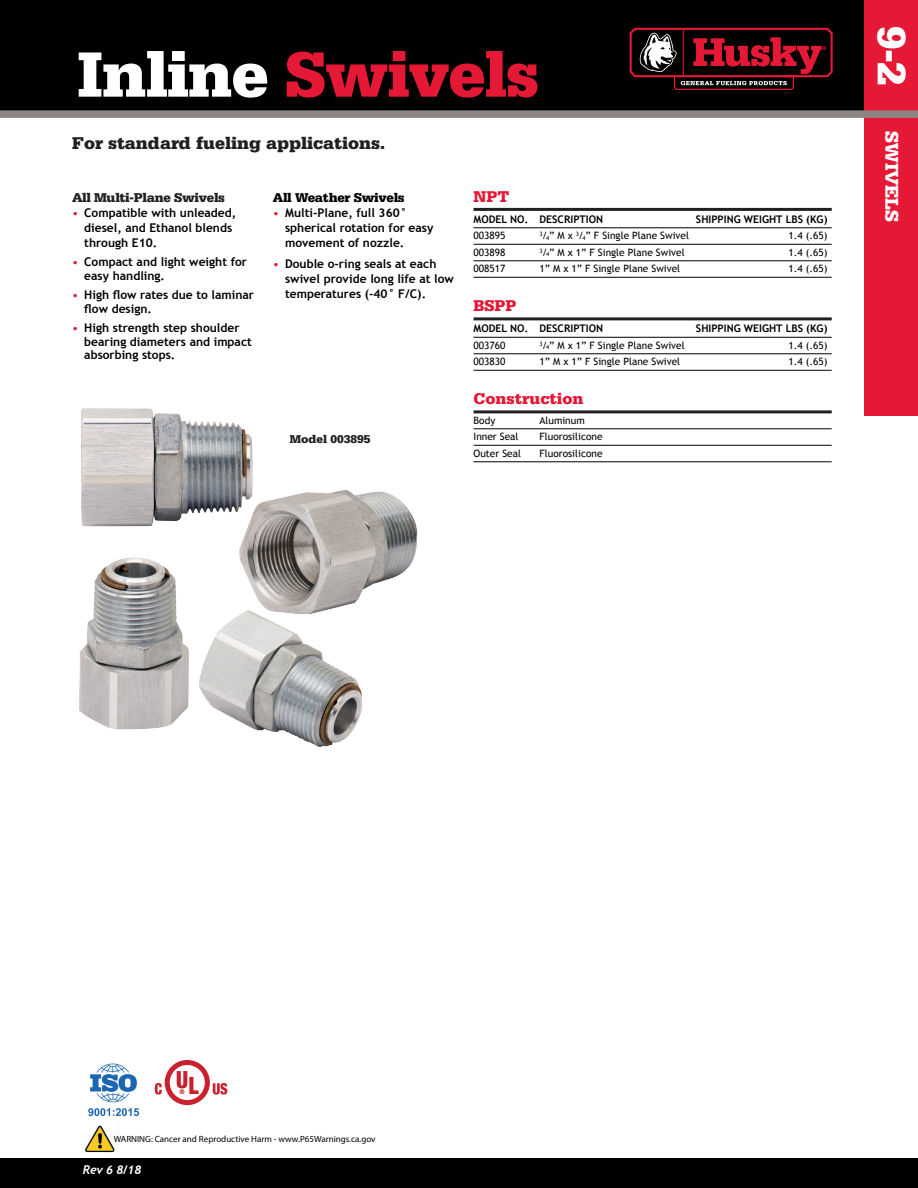
<style>
.page{position:relative;width:918px;height:1188px;background:#fff}
.page>*{position:absolute;margin:0;border:0;box-sizing:border-box;transform-origin:0 0}
.t1{font:900 67.5px "Serifa";letter-spacing:-.02em;color:#e51836}
.t2{font:900 42px "Serifa";color:#fff}
.t3{font:900 19.5px "Serifa";color:#fff}
.t4{font:900 18px "Serifa";color:#231f20}
.tablehead_-_Red{font:900 16.5px "Serifa";color:#e51836}
.Tagline{font:900 13.5px "Serifa";letter-spacing:-.02em;color:#231f20}
.Tagline-2{font:900 13.5px "Serifa";letter-spacing:-.02em;color:#000}
.t5{font:700 12px/15px "Trebuchet MS";color:#000}
.Part_Numbers{font:900 12px "Serifa";color:#231f20}
.Revision{font:italic 700 12px "Trebuchet";color:#fff}
.table1_Head_-_Black{font:700 10.5px "Trebuchet MS";color:#000}
.table_1{font:10.2px "Trebuchet MS";color:#000}
.Construction_1st_lin{font:10.2px "Trebuchet MS";color:#000}
.t6{font:9px "Myriad Pro";color:#000}
.t7{font:700 5.55px "Serifa";color:#e51836}
.s1{color:#fff}
.s2{font-size:5.85px}
.s3{font-weight:400;color:#e51836}
</style>
<div class="page">
<div style="left:0;top:0;width:864px;height:110px;background:#000"></div>
<div style="left:864px;top:110px;width:54px;height:306px;background:#e51836"></div>
<div style="left:864px;top:0;width:54px;height:114px;background:#e51836"></div>
<div style="left:0;top:1158px;width:918px;height:30px;background:#000"></div>
<hr style="left:474px;top:208px;width:358px;height:3px;background:#231f20">
<hr style="left:474px;top:227px;width:358px;height:1px;background:#000">
<hr style="left:474px;top:244px;width:358px;height:1px;background:#000">
<hr style="left:474px;top:260px;width:358px;height:1px;background:#000">
<hr style="left:474px;top:277px;width:358px;height:1px;background:#000">
<hr style="left:474px;top:317px;width:358px;height:3px;background:#231f20">
<hr style="left:474px;top:337px;width:358px;height:1px;background:#000">
<hr style="left:474px;top:353px;width:358px;height:1px;background:#000">
<hr style="left:474px;top:370px;width:358px;height:1px;background:#000">
<hr style="left:474px;top:410px;width:358px;height:3px;background:#231f20">
<hr style="left:474px;top:428px;width:358px;height:1px;background:#000">
<hr style="left:474px;top:445px;width:358px;height:1px;background:#000">
<hr style="left:474px;top:461px;width:358px;height:1px;background:#000">
<div style="left:0;top:110px;width:918px;height:8px;background:#8b8483"></div>
<svg style="left:629px;top:27px;width:205px;height:64px"></svg>
<img style="left:81px;top:408px;width:172px;height:119px">
<img style="left:233px;top:484px;width:185px;height:123px">
<img style="left:79px;top:557px;width:110px;height:173px">
<img style="left:199px;top:607px;width:164px;height:140px">
<img style="left:88px;top:1063px;width:52px;height:54px">
<svg style="left:155px;top:1060px;width:72px;height:45px"></svg>
<img style="left:85px;top:1124px;width:34px;height:29px">
<p class="t2" style="left:916px;top:26px;width:61px;rotate:90deg">9-2</p>
<p class="t7" style="left:822px;top:45px;width:6px">®</p>
<p class="t1" style="left:77px;top:35px;width:464px"><span class="s1">Inline</span> Swivels</p>
<p class="t4" style="left:72px;top:133px;width:315px">For standard fueling applications.</p>
<p class="t3" style="left:903px;top:131px;width:93px;rotate:90deg">SWIVELS</p>
<p class="tablehead_-_Red" style="left:474px;top:187px;width:37px">NPT</p>
<p class="table1_Head_-_Black" style="left:474px;top:213px;width:131px">MODEL NO. DESCRIPTION</p>
<p class="table1_Head_-_Black" style="left:696px;top:213px;width:133px">SHIPPING WEIGHT LBS (KG)</p>
<p class="table_1" style="left:474px;top:230px;width:33px">003895</p>
<p class="table_1" style="left:540px;top:230px;width:151px"><sup>3</sup>/<span class="s2">4</span>” M x <sup>3</sup>/<span class="s2">4</span>” F Single Plane Swivel</p>
<p class="table_1" style="left:788px;top:230px;width:41px">1.4 (.65)</p>
<p class="table_1" style="left:474px;top:246px;width:33px">003898</p>
<p class="table_1" style="left:540px;top:246px;width:147px"><sup>3</sup>/<span class="s2">4</span>” M x 1” F Single Plane Swivel</p>
<p class="table_1" style="left:788px;top:246px;width:41px">1.4 (.65)</p>
<p class="table_1" style="left:474px;top:263px;width:33px">008517</p>
<p class="table_1" style="left:540px;top:263px;width:142px">1” M x 1” F Single Plane Swivel</p>
<p class="table_1" style="left:788px;top:263px;width:41px">1.4 (.65)</p>
<p class="tablehead_-_Red" style="left:474px;top:296px;width:45px">BSPP</p>
<p class="table1_Head_-_Black" style="left:474px;top:322px;width:131px">MODEL NO. DESCRIPTION</p>
<p class="table1_Head_-_Black" style="left:696px;top:322px;width:133px">SHIPPING WEIGHT LBS (KG)</p>
<p class="table_1" style="left:474px;top:339px;width:33px">003760</p>
<p class="table_1" style="left:540px;top:339px;width:147px"><sup>3</sup>/<span class="s2">4</span>” M x 1” F Single Plane Swivel</p>
<p class="table_1" style="left:788px;top:339px;width:41px">1.4 (.65)</p>
<p class="table_1" style="left:474px;top:356px;width:33px">003830</p>
<p class="table_1" style="left:540px;top:356px;width:142px">1” M x 1” F Single Plane Swivel</p>
<p class="table_1" style="left:788px;top:356px;width:41px">1.4 (.65)</p>
<p class="tablehead_-_Red" style="left:474px;top:389px;width:111px">Construction</p>
<p class="Construction_1st_lin" style="left:474px;top:414px;width:23px">Body</p>
<p class="Construction_1st_lin" style="left:540px;top:414px;width:47px">Aluminum</p>
<p class="table_1" style="left:474px;top:431px;width:47px">Inner Seal</p>
<p class="table_1" style="left:540px;top:431px;width:64px">Fluorosilicone</p>
<p class="table_1" style="left:474px;top:447px;width:49px">Outer Seal</p>
<p class="table_1" style="left:540px;top:447px;width:64px">Fluorosilicone</p>
<p class="Tagline" style="left:72px;top:190px;width:155px">All Multi-Plane Swivels</p>
<p class="t5" style="left:84px;top:205px;width:153px;text-indent:-12px"><span class="s3">•</span> Compatible with unleaded, diesel, and Ethanol blends through E10.</p>
<p class="t5" style="left:84px;top:255px;width:164px;line-height:13.5px;text-indent:-12px"><span class="s3">•</span> Compact and light weight for easy handling.</p>
<p class="t5" style="left:84px;top:288px;width:171px;line-height:13.5px;text-indent:-12px"><span class="s3">•</span> High flow rates due to laminar flow design.</p>
<p class="t5" style="left:84px;top:321px;width:169px;line-height:13.5px;text-indent:-12px"><span class="s3">•</span> High strength step shoulder bearing diameters and impact absorbing stops.</p>
<p class="Tagline-2" style="left:273px;top:190px;width:133px">All Weather Swivels</p>
<p class="t5" style="left:285px;top:205px;width:150px;text-indent:-12px"><span class="s3">•</span> Multi-Plane, full 360° spherical rotation for easy movement of nozzle.</p>
<p class="t5" style="left:285px;top:256px;width:170px;text-indent:-12px"><span class="s3">•</span> Double o-ring seals at each swivel provide long life at low temperatures (-40° F/C).</p>
<p class="Part_Numbers" style="left:290px;top:432px;width:82px">Model 003895</p>
<p class="t6" style="left:114px;top:1133px;width:263px">WARNING: Cancer and Reproductive Harm - www.P65Warnings.ca.gov</p>
<p class="Revision" style="left:83px;top:1162px;width:60px">Rev 6 8/18</p>
</div>
